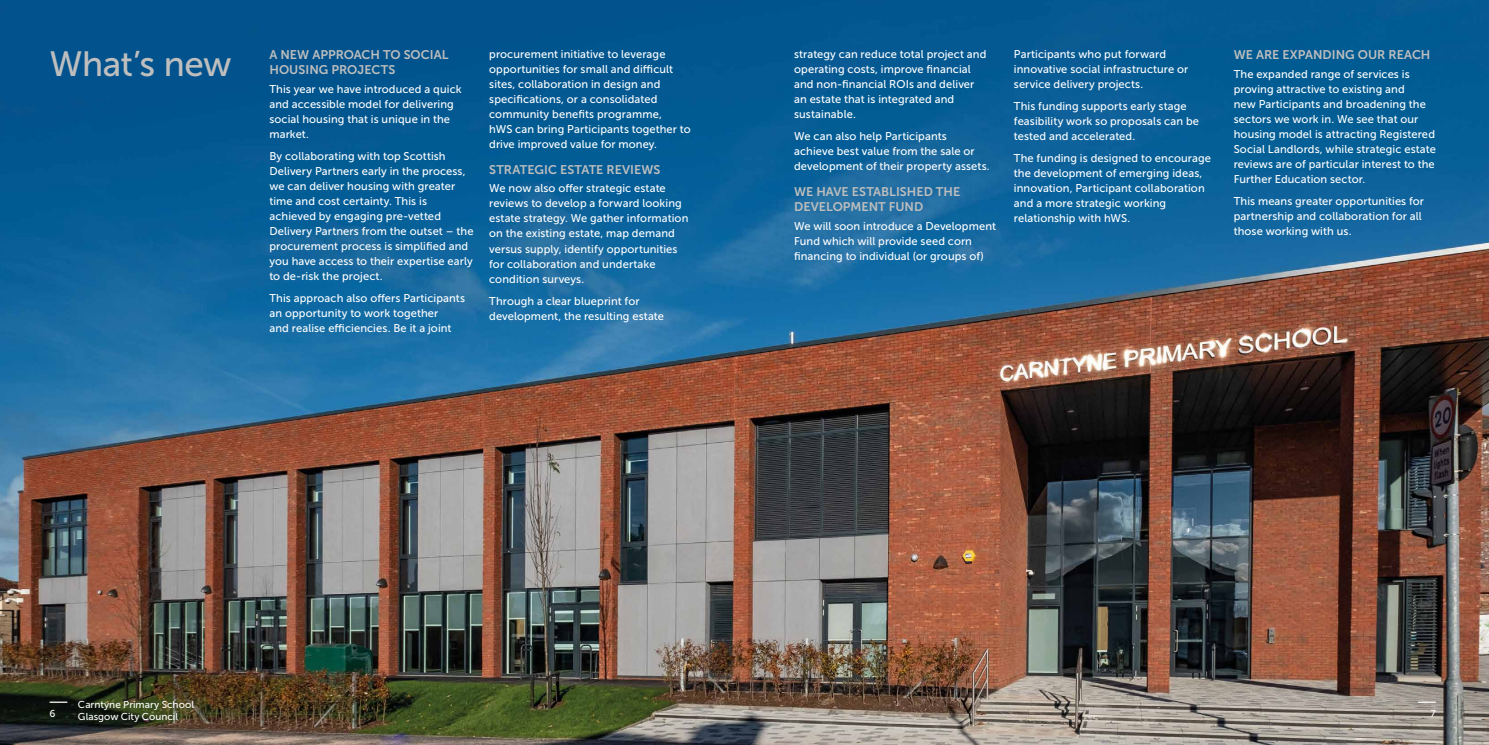
<style>
.page{position:relative;width:1489px;height:745px;background:#fff}
.page>*{position:absolute;margin:0;border:0;box-sizing:border-box;transform-origin:0 0}
.t1{font:35px "Museo Sans 500";letter-spacing:-.015em;color:#bebebe}
.t2{font:12.5px/15px "Museo Sans 700";color:#bebebe}
.t3{font:11.25px/15px "Museo Sans 500";letter-spacing:.01em;color:#fff}
.t4{font:10px/12.5px "Museo Sans 500";letter-spacing:.005em;color:#fff}
</style>
<div class="page">
<img style="left:0;top:0;width:1488px;height:744px">
<svg style="left:1417px;top:701px;width:18px;height:1px"></svg>
<svg style="left:50px;top:701px;width:17px;height:1px"></svg>
<p class="t2" style="left:269px;top:47px;width:180px">A NEW APPROACH TO SOCIAL<br>HOUSING PROJECTS</p>
<p class="t3" style="left:269px;top:81px;width:194px">This year we have introduced a quick and accessible model for delivering social housing that is unique in the market.</p>
<p class="t3" style="left:269px;top:148px;width:205px">By collaborating with top Scottish Delivery Partners early in the process, we can deliver housing with greater time and cost certainty. This is achieved by engaging pre-vetted Delivery Partners from the outset – the procurement process is simplified and you have access to their expertise early to de-risk the project.</p>
<p class="t3" style="left:269px;top:290px;width:197px">This approach also offers Participants an opportunity to work together<br>and realise efficiencies. Be it a joint</p>
<p class="t3" style="left:489px;top:47px;width:203px">procurement initiative to leverage opportunities for small and difficult sites, collaboration in design and specifications, or a consolidated community benefits programme,<br>hWS can bring Participants together to drive improved value for money.</p>
<p class="t2" style="left:489px;top:162px;width:172px">STRATEGIC ESTATE REVIEWS</p>
<p class="t3" style="left:489px;top:181px;width:201px">We now also offer strategic estate reviews to develop a forward looking estate strategy. We gather information on the existing estate, map demand versus supply, identify opportunities for collaboration and undertake condition surveys.</p>
<p class="t3" style="left:489px;top:293px;width:176px">Through a clear blueprint for development, the resulting estate</p>
<h1 class="t1" style="left:50px;top:45px;width:184px">What’s new</h1>
<p class="t3" style="left:794px;top:47px;width:194px">strategy can reduce total project and operating costs, improve financial and non-financial ROIs and deliver an estate that is integrated and sustainable.</p>
<p class="t3" style="left:794px;top:129px;width:197px">We can also help Participants<br>achieve best value from the sale or development of their property assets.</p>
<p class="t2" style="left:794px;top:184px;width:168px">WE HAVE ESTABLISHED THE<br>DEVELOPMENT FUND</p>
<p class="t3" style="left:794px;top:218px;width:203px">We will soon introduce a Development<br>Fund which will provide seed corn financing to individual (or groups of)</p>
<p class="t3" style="left:1013px;top:47px;width:176px">Participants who put forward innovative social infrastructure or service delivery projects.</p>
<p class="t3" style="left:1013px;top:99px;width:187px">This funding supports early stage feasibility work so proposals can be tested and accelerated.</p>
<p class="t3" style="left:1013px;top:151px;width:199px">The funding is designed to encourage the development of emerging ideas, innovation, Participant collaboration and a more strategic working relationship with hWS.</p>
<p class="t2" style="left:1233px;top:47px;width:198px">WE ARE EXPANDING OUR REACH</p>
<p class="t3" style="left:1233px;top:66px;width:204px">The expanded range of services is proving attractive to existing and<br>new Participants and broadening the sectors we work in. We see that our housing model is attracting Registered Social Landlords, while strategic estate reviews are of particular interest to the Further Education sector.</p>
<p class="t3" style="left:1233px;top:193px;width:192px">This means greater opportunities for partnership and collaboration for all those working with us.</p>
<p class="t4" style="left:78px;top:697px;width:117px">Carntyne Primary School<br>Glasgow City Council</p>
<p class="t4" style="left:50px;top:707px;width:7px">6</p>
<p class="t4" style="left:1430px;top:707px;width:7px">7</p>
</div>
